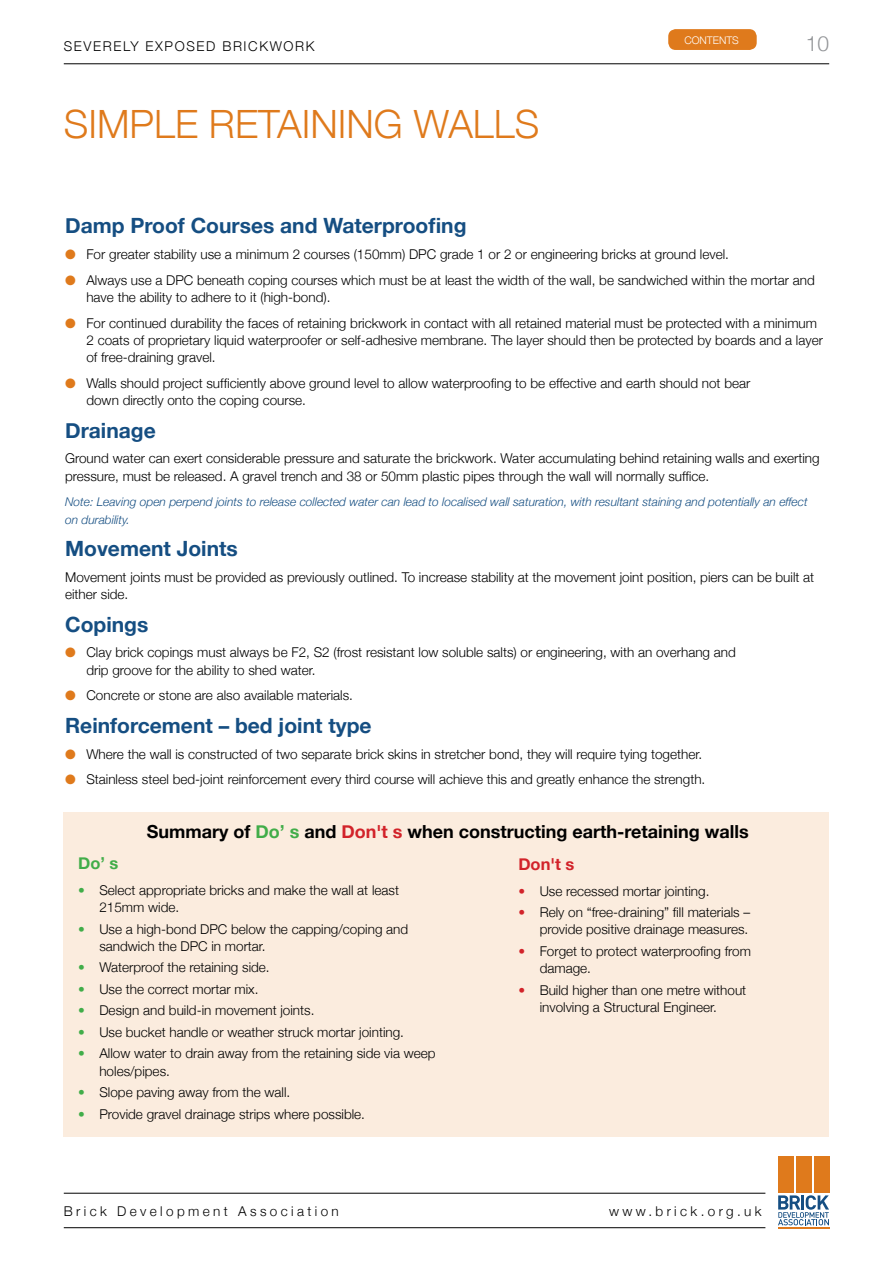
<style>
.page{position:relative;width:893px;height:1263px;background:#fff}
.page>*{position:absolute;margin:0;border:0;box-sizing:border-box;transform-origin:0 0}
.t1{font:300 39px "Helvetica Neue";color:#df7a1c}
.t2{font:700 21px "Helvetica Neue";color:#154e82}
.t3{font:300 21px "Helvetica Neue";color:#939598}
.t4{font:700 18px "Helvetica Neue";color:#000}
.t5{font:700 16.5px "Helvetica Neue";color:#d2232a}
.t6{font:700 16.5px "Helvetica Neue";color:#41ad49}
.t7{font:300 13.5px/17.2px "Helvetica Neue";color:#000}
.t8{font:300 13.5px "Helvetica Neue";letter-spacing:.25em;color:#000}
.t9{font:300 13.5px "Helvetica Neue";letter-spacing:.12em;color:#000}
.t10{font:italic 300 12px/17.2px "Helvetica Neue";color:#154e82}
.t11{font:300 10.5px "Helvetica Neue";color:#fff}
.s1{color:#df7a1c}
.s2{color:#41ad49}
.s3{color:#d2232a}
</style>
<div class="page">
<hr style="left:64px;top:63px;width:765px;height:1px;background:#000">
<hr style="left:64px;top:1227px;width:701px;height:1px;background:#000">
<div style="left:814px;top:1156px;width:15px;height:37px;background:#df7a1c"></div>
<div style="left:796px;top:1156px;width:15px;height:37px;background:#df7a1c"></div>
<div style="left:778px;top:1156px;width:15px;height:37px;background:#df7a1c"></div>
<svg style="left:778px;top:1195px;width:51px;height:30px"></svg>
<hr style="left:778px;top:1227px;width:51px;height:2px;background:#df7a1c">
<hr style="left:64px;top:1193px;width:701px;height:1px;background:#000">
<div style="left:668px;top:29px;width:89px;height:21px;background:#df7a1c;border-radius:8px"></div>
<div style="left:64px;top:812px;width:765px;height:325px;background:#fbecde"></div>
<p class="t9" style="left:64px;top:38px;width:252px">severely exposed brickwork</p>
<h1 class="t1" style="left:64px;top:100px;width:477px">SIMPLE RETAINING WALLS</h1>
<p class="t11" style="left:684px;top:34px;width:56px">CONTENTS</p>
<h2 class="t3" style="left:806px;top:31px;width:25px">10</h2>
<h2 class="t2" style="left:65px;top:213px;width:403px">Damp Proof Courses and waterproofing</h2>
<p class="t7" style="left:65px;top:245px;width:665px"><span class="s1">●</span> For greater stability use a minimum 2 courses (150mm) DPC grade 1 or 2 or engineering bricks at ground level.</p>
<p class="t7" style="left:86px;top:271px;width:730px;text-indent:-21px"><span class="s1">●</span> Always use a DPC beneath coping courses which must be at least the width of the wall, be sandwiched within the mortar and have the ability to adhere to it (high-bond).</p>
<p class="t7" style="left:86px;top:314px;width:738px;text-indent:-21px"><span class="s1">●</span> For continued durability the faces of retaining brickwork in contact with all retained material must be protected with a minimum<br>2 coats of proprietary liquid waterproofer or self-adhesive membrane. The layer should then be protected by boards and a layer of free-draining gravel.</p>
<p class="t7" style="left:86px;top:374px;width:665px;text-indent:-21px"><span class="s1">●</span> Walls should project sufficiently above ground level to allow waterproofing to be effective and earth should not bear down directly onto the coping course.</p>
<h2 class="t2" style="left:65px;top:417px;width:92px">Drainage</h2>
<p class="t7" style="left:65px;top:450px;width:756px">Ground water can exert considerable pressure and saturate the brickwork. Water accumulating behind retaining walls and exerting pressure, must be released. A gravel trench and 38 or 50mm plastic pipes through the wall will normally suffice.</p>
<p class="t10" style="left:65px;top:493px;width:744px">Note: Leaving open perpend joints to release collected water can lead to localised wall saturation, with resultant staining and potentially an effect on durability.</p>
<h2 class="t2" style="left:65px;top:536px;width:174px">Movement Joints</h2>
<p class="t7" style="left:65px;top:568px;width:751px">Movement joints must be provided as previously outlined. To increase stability at the movement joint position, piers can be built at either side.</p>
<h2 class="t2" style="left:65px;top:611px;width:85px">Copings</h2>
<p class="t7" style="left:86px;top:644px;width:651px;text-indent:-21px"><span class="s1">●</span> Clay brick copings must always be F2, S2 (frost resistant low soluble salts) or engineering, with an overhang and drip groove for the ability to shed water.</p>
<p class="t7" style="left:65px;top:687px;width:289px"><span class="s1">●</span> Concrete or stone are also available materials.</p>
<h2 class="t2" style="left:65px;top:712px;width:308px">Reinforcement – bed joint type</h2>
<p class="t7" style="left:65px;top:745px;width:638px"><span class="s1">●</span> Where the wall is constructed of two separate brick skins in stretcher bond, they will require tying together.</p>
<p class="t7" style="left:65px;top:771px;width:642px"><span class="s1">●</span> Stainless steel bed-joint reinforcement every third course will achieve this and greatly enhance the strength.</p>
<h3 class="t4" style="left:147px;top:820px;width:603px">Summary of <span class="s2">Do’ s</span> and <span class="s3">Don't s</span> when constructing earth-retaining walls</h3>
<p class="t6" style="left:78px;top:853px;width:42px">Do’ s</p>
<p class="t7" style="left:99px;top:881px;width:301px;text-indent:-21px"><span class="s2">•</span> Select appropriate bricks and make the wall at least<br>215mm wide.</p>
<p class="t7" style="left:99px;top:920px;width:310px;text-indent:-21px"><span class="s2">•</span> Use a high-bond DPC below the capping/coping and sandwich the DPC in mortar.</p>
<p class="t7" style="left:78px;top:959px;width:193px"><span class="s2">•</span> Waterproof the retaining side.</p>
<p class="t7" style="left:78px;top:980px;width:182px"><span class="s2">•</span> Use the correct mortar mix.</p>
<p class="t7" style="left:78px;top:1002px;width:238px"><span class="s2">•</span> Design and build-in movement joints.</p>
<p class="t7" style="left:78px;top:1023px;width:327px"><span class="s2">•</span> Use bucket handle or weather struck mortar jointing.</p>
<p class="t7" style="left:99px;top:1045px;width:338px;text-indent:-21px"><span class="s2">•</span> Allow water to drain away from the retaining side via weep holes/pipes.</p>
<p class="t7" style="left:78px;top:1083px;width:214px"><span class="s2">•</span> Slope paving away from the wall.</p>
<p class="t7" style="left:78px;top:1105px;width:288px"><span class="s2">•</span> Provide gravel drainage strips where possible.</p>
<p class="t5" style="left:518px;top:854px;width:57px">Don't s</p>
<p class="t7" style="left:518px;top:882px;width:193px"><span class="s3">•</span> Use recessed mortar jointing.</p>
<p class="t7" style="left:518px;top:903px;width:233px;text-align:right"><span class="s3">•</span> Rely on “free-draining” fill materials – provide positive drainage measures.</p>
<p class="t7" style="left:540px;top:942px;width:213px;text-indent:-21px"><span class="s3">•</span> Forget to protect waterproofing from damage.</p>
<p class="t7" style="left:540px;top:981px;width:208px;text-indent:-21px"><span class="s3">•</span> Build higher than one metre without involving a Structural Engineer.</p>
<p class="t8" style="left:64px;top:1203px;width:277px">Brick Development Association</p>
<p class="t8" style="left:609px;top:1203px;width:154px">www.brick.org.uk</p>
</div>
